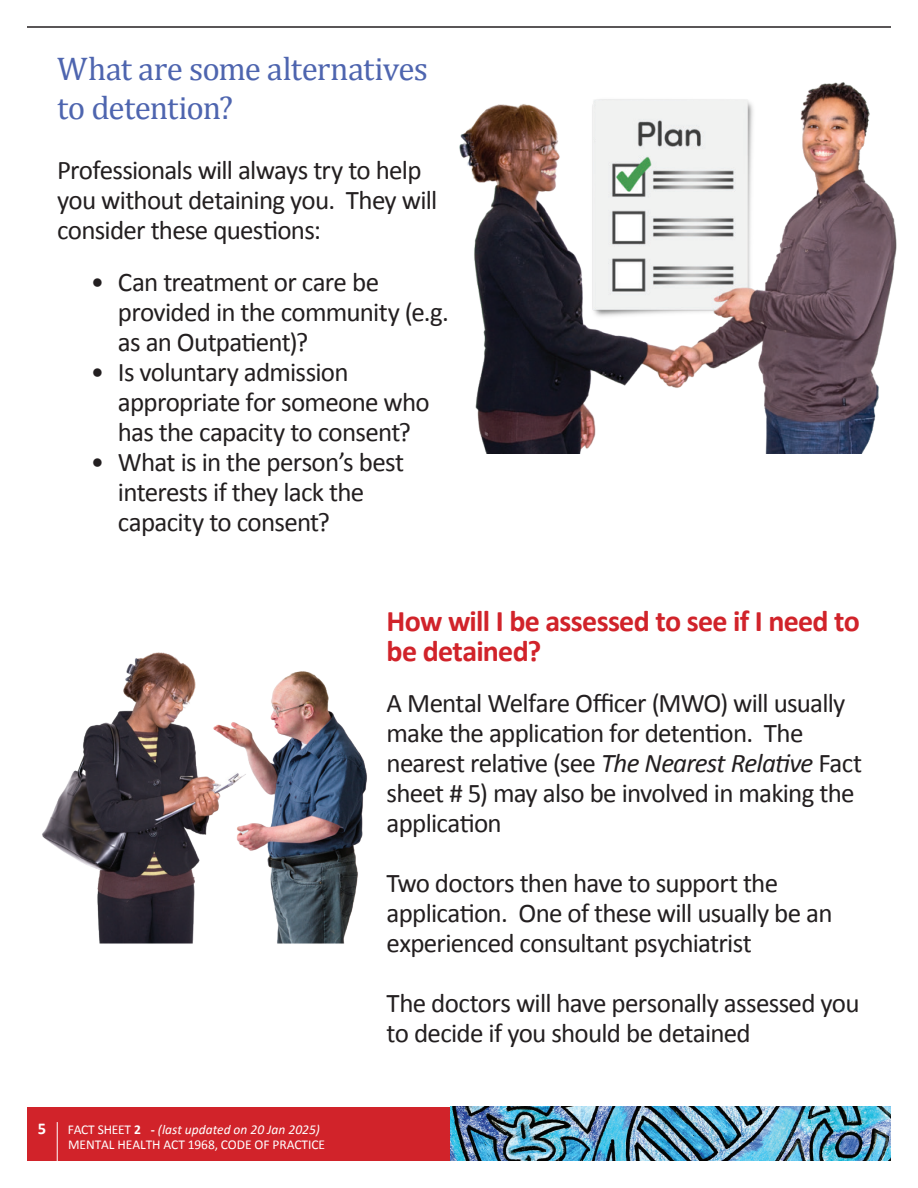
<style>
.page{position:relative;width:918px;height:1188px;background:#fff}
.page>*{position:absolute;margin:0;border:0;box-sizing:border-box;transform-origin:0 0}
.t1{font:33px/39.6px "Cambria";letter-spacing:-.02em;color:#4e65af}
.t2{font:700 30px/30px "Calibri";letter-spacing:-.025em;color:#d1232a}
.t3{font:27px/30px "Calibri";letter-spacing:-.025em;color:#231f20}
.t4{font:700 16.5px "Calibri";color:#fff}
.t5{font:13.5px/15.9px "Calibri";letter-spacing:-.005em;color:#fff}
.s1{font-weight:700}
.s2{font-style:italic}
</style>
<div class="page">
<div style="left:27px;top:1107px;width:424px;height:54px;background:#d1232a"></div>
<img style="left:451px;top:1107px;width:440px;height:54px">
<hr style="left:57px;top:1122px;width:1px;height:39px;background:#fff">
<hr style="left:27px;top:26px;width:864px;height:2px;background:#231f20">
<img style="left:459px;top:82px;width:438px;height:372px">
<img style="left:42px;top:652px;width:325px;height:292px">
<p class="t1" style="left:57px;top:48px;width:372px">What are some alternatives to detention?</p>
<p class="t3" style="left:57px;top:155px;width:382px">Professionals will always try to help you without detaining you. They will consider these questions:</p>
<p class="t3" style="left:118px;top:267px;width:332px;text-indent:-27px">• Can treatment or care be provided in the community (e.g. as an Outpatient)?</p>
<p class="t3" style="left:118px;top:357px;width:313px;text-indent:-27px">• Is voluntary admission appropriate for someone who has the capacity to consent?</p>
<p class="t3" style="left:118px;top:447px;width:288px;text-indent:-27px">• What is in the person’s best interests if they lack the capacity to consent?</p>
<p class="t4" style="left:38px;top:1118px;width:10px">5</p>
<p class="t5" style="left:68px;top:1121px;width:259px">FACT SHEET <span class="s1">2 -</span> <span class="s2">(last updated on 20 Jan 2025)<br></span>MENTAL HEALTH ACT 1968, CODE OF PRACTICE</p>
<p class="t2" style="left:387px;top:606px;width:475px">How will I be assessed to see if I need to be detained?</p>
<p class="t3" style="left:387px;top:688px;width:477px">A Mental Welfare Officer (MWO) will usually make the application for detention. The nearest relative (see <span class="s2">The Nearest Relative</span> Fact sheet # 5) may also be involved in making the application</p>
<p class="t3" style="left:387px;top:868px;width:447px">Two doctors then have to support the application. One of these will usually be an experienced consultant psychiatrist</p>
<p class="t3" style="left:387px;top:988px;width:474px">The doctors will have personally assessed you to decide if you should be detained</p>
</div>
